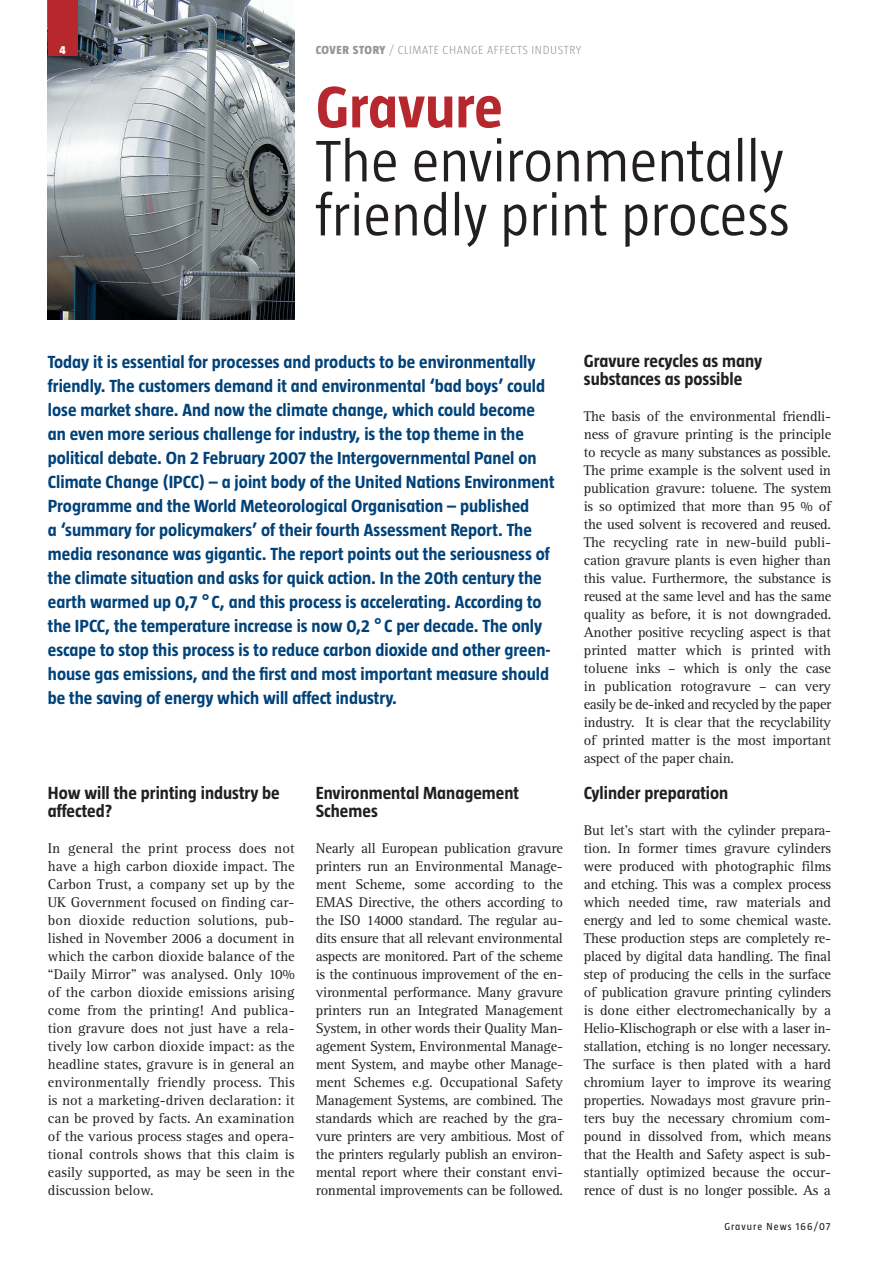
<style>
.page{position:relative;width:894px;height:1263px;background:#fff}
.page>*{position:absolute;margin:0;border:0;box-sizing:border-box;transform-origin:0 0}
.t1{font:300 60px/54px "Taz";color:#231f20}
.t2{font:700 60px "Taz";color:#b7282e}
.t3{font:700 18px/24px "Taz";color:#004279}
.t4{font:700 18px/18px "Taz";color:#231f20}
.t5{font:14.55px/18px "Rotis Serif";letter-spacing:-.01em;color:#231f20;text-align:justify}
.t6{font:300 12px "Taz";letter-spacing:.05em;color:#939598}
.t7{font:800 12px "Taz";color:#fff}
.t8{font:10.5px "Taz";letter-spacing:.1em;color:#231f20}
.s1{font-weight:800}
</style>
<div class="page">
<img style="left:48px;top:0;width:246px;height:320px">
<div style="left:48px;top:0;width:30px;height:56px;background:#b7282e"></div>
<p class="t7" style="left:60px;top:44px;width:8px">4</p>
<p class="t6" style="left:316px;top:44px;width:267px"><span class="s1">COVER STORY</span> / CLIMATE CHANGE AFFECTS INDUSTRY</p>
<h1 class="t2" style="left:316px;top:76px;width:188px">Gravure</h1>
<h1 class="t1" style="left:316px;top:135px;width:476px">The environmentally friendly print process</h1>
<p class="t3" style="left:48px;top:350px;width:508px">Today it is essential for processes and products to be environmentally friendly. The customers demand it and environmental ‘bad boys’ could lose market share. And now the climate change, which could become an even more serious challenge for industry, is the top theme in the political debate. On 2 February 2007 the Intergovernmental Panel on Climate Change (IPCC) – a joint body of the United Nations Environment Programme and the World Meteorological Organisation – published<br>a ‘summary for policymakers’ of their fourth Assessment Report. The media resonance was gigantic. The report points out the seriousness of the climate situation and asks for quick action. In the 20th century the earth warmed up 0,7 °C, and this process is accelerating. According to the IPCC, the temperature increase is now 0,2 °C per decade. The only escape to stop this process is to reduce carbon dioxide and other green&shy;house gas emissions, and the first and most important measure should be the saving of energy which will affect industry.</p>
<p class="t4" style="left:48px;top:784px;width:233px">How will the printing industry be affected?</p>
<p class="t5" style="left:48px;top:839px;width:248px">In general the print process does not have a high carbon dioxide impact. The Carbon Trust, a company set up by the UK Government focused on finding car&shy;bon dioxide reduction solutions, pub&shy;lished in November 2006 a document in which the carbon dioxide balance of the “Daily Mirror” was analysed. Only 10% of the carbon dioxide emissions arising come from the printing! And publica&shy;tion gravure does not just have a rela&shy;tively low carbon dioxide impact: as the headline states, gravure is in general an environmentally friendly process. This is not a marketing-driven declaration: it can be proved by facts. An examination of the various process stages and opera&shy;tional controls shows that this claim is easily supported, as may be seen in the discussion below.</p>
<p class="t4" style="left:316px;top:784px;width:205px">Environmental Management<br>Schemes</p>
<p class="t5" style="left:316px;top:839px;width:249px">Nearly all European publication gravure printers run an Environmental Manage&shy;ment Scheme, some according to the EMAS Directive, the others according to the ISO 14000 standard. The regular au&shy;dits ensure that all relevant environmental aspects are monitored. Part of the scheme is the continuous improvement of the en&shy;vironmental performance. Many gravure printers run an Integrated Management System, in other words their Quality Man&shy;agement System, Environmental Manage&shy;ment System, and maybe other Manage&shy;ment Schemes e.g. Occupational Safety Management Systems, are combined. The standards which are reached by the gra&shy;vure printers are very ambitious. Most of the printers re gularly publish an environ&shy;mental report where their constant envi&shy;ronmental improvements can be followed.</p>
<p class="t4" style="left:584px;top:352px;width:180px">Gravure recycles as many substances as possible</p>
<p class="t5" style="left:584px;top:407px;width:249px">The basis of the environmental friendli&shy;ness of gravure printing is the principle to recycle as many substances as possible.<br>The prime example is the solvent used in publication gravure: toluene. The system is so optimized that more than 95 % of the used solvent is recovered and reused.<br>The recycling rate in new-build publi&shy;cation gravure plants is even higher than this value. Furthermore, the substance is reused at the same level and has the same quality as before, it is not downgraded.<br>Another positive recycling aspect is that printed matter which is printed with toluene inks – which is only the case in publication rotogravure – can very easily be de-inked and recycled by the paper industry. It is clear that the recyclability of printed matter is the most important aspect of the paper chain.</p>
<p class="t4" style="left:584px;top:784px;width:146px">Cylinder preparation</p>
<p class="t5" style="left:584px;top:821px;width:249px">But let’s start with the cylinder prepara&shy;tion. In former times gravure cylinders were produced with photographic films and etching. This was a complex process which needed time, raw materials and energy and led to some chemical waste.<br>These production steps are completely re&shy;placed by digital data handling. The final step of producing the cells in the surface of publication gravure printing cylinders is done either electromechanically by a Helio-Klischograph or else with a laser in&shy;stallation, etching is no longer necessary.<br>The surface is then plated with a hard chromium layer to improve its wearing properties. Nowadays most gravure prin&shy;ters buy the necessary chromium com&shy;pound in dissolved from, which means that the Health and Safety aspect is sub&shy;stantially optimized because the occur&shy;rence of dust is no longer possible. As a</p>
<p class="t8" style="left:724px;top:1220px;width:108px">Gravure News 166/07</p>
</div>
